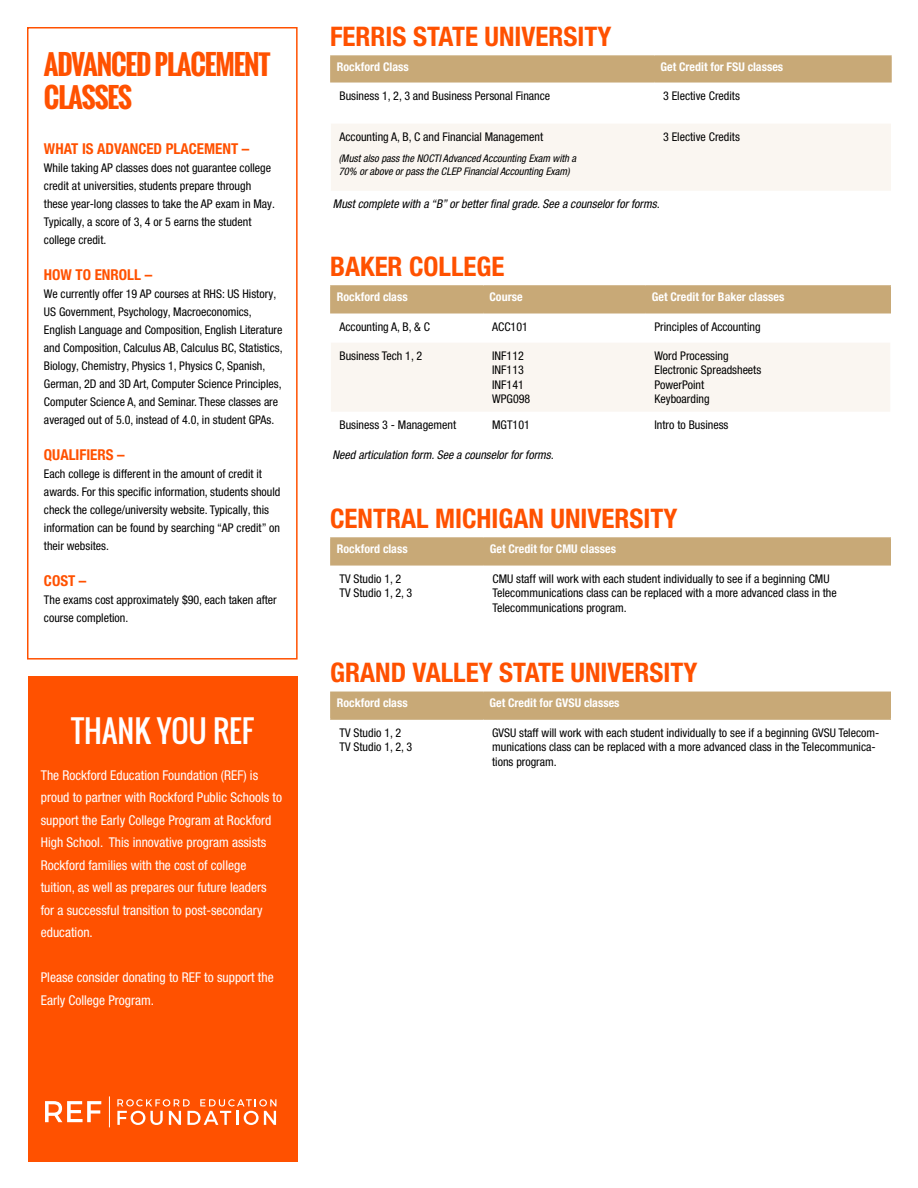
<style>
.page{position:relative;width:918px;height:1188px;background:#fff}
.page>*{position:absolute;margin:0;border:0;box-sizing:border-box;transform-origin:0 0}
.t1{font:30px "Oswald";color:#fff}
.t2{font:700 condensed 27px "Helvetica Neue LT Pro";color:#ff5100}
.t3{font:700 27px/32.4px "Oswald";letter-spacing:-.04em;color:#ff5100}
.t4{font:700 condensed 15px "Helvetica Neue LT Pro";color:#ff5100}
.t5{font:condensed 13.5px/22.5px "Helvetica Neue LT Pro";color:#fff}
.t6{font:condensed 12px/18px "Helvetica Neue LT Pro";color:#000}
.t7{font:700 condensed 12px "Helvetica Neue LT Pro";color:#fff}
.t8{font:italic condensed 12px "Helvetica Neue LT Pro";color:#000}
.t9{font:italic condensed 10.5px/13.5px "Helvetica Neue LT Pro";color:#000}
</style>
<div class="page">
<div style="left:331px;top:124px;width:560px;height:67px;background:#faf6f1"></div>
<hr style="left:330px;top:81px;width:324px;height:2px;background:#c8a977">
<hr style="left:654px;top:81px;width:238px;height:2px;background:#c8a977">
<hr style="left:654px;top:55px;width:238px;height:2px;background:#c8a977">
<div style="left:332px;top:57px;width:558px;height:24px;background:#c8a977"></div>
<hr style="left:890px;top:57px;width:2px;height:24px;background:#c8a977">
<hr style="left:330px;top:55px;width:324px;height:2px;background:#c8a977">
<hr style="left:330px;top:57px;width:2px;height:24px;background:#c8a977">
<div style="left:331px;top:343px;width:559px;height:68px;background:#faf6f1"></div>
<hr style="left:330px;top:312px;width:154px;height:2px;background:#c8a977">
<hr style="left:484px;top:312px;width:162px;height:2px;background:#c8a977">
<hr style="left:646px;top:312px;width:245px;height:2px;background:#c8a977">
<hr style="left:484px;top:285px;width:162px;height:2px;background:#c8a977">
<hr style="left:646px;top:285px;width:245px;height:2px;background:#c8a977">
<hr style="left:330px;top:285px;width:154px;height:2px;background:#c8a977">
<hr style="left:330px;top:287px;width:2px;height:25px;background:#c8a977">
<div style="left:332px;top:286px;width:559px;height:26px;background:#c8a977"></div>
<hr style="left:330px;top:564px;width:154px;height:2px;background:#c8a977">
<hr style="left:484px;top:564px;width:407px;height:2px;background:#c8a977">
<hr style="left:484px;top:537px;width:407px;height:2px;background:#c8a977">
<div style="left:332px;top:538px;width:559px;height:26px;background:#c8a977"></div>
<hr style="left:330px;top:537px;width:154px;height:2px;background:#c8a977">
<hr style="left:330px;top:539px;width:2px;height:25px;background:#c8a977">
<hr style="left:330px;top:718px;width:154px;height:2px;background:#c8a977">
<hr style="left:484px;top:718px;width:407px;height:2px;background:#c8a977">
<div style="left:332px;top:692px;width:559px;height:27px;background:#c8a977"></div>
<hr style="left:330px;top:692px;width:154px;height:1px;background:#c8a977">
<hr style="left:330px;top:693px;width:2px;height:25px;background:#c8a977">
<div style="left:27px;top:27px;width:271px;height:633px;border:2px solid #ff5100"></div>
<div style="left:28px;top:676px;width:270px;height:486px;background:#ff5100"></div>
<svg style="left:45px;top:1101px;width:56px;height:21px"></svg>
<hr style="left:109px;top:1096px;width:1px;height:31px;background:#fff">
<svg style="left:117px;top:1099px;width:159px;height:26px"></svg>
<h2 class="t3" style="left:44px;top:49px;width:228px">ADVANCED PLACEMENT<br>CLASSES</h2>
<p class="t4" style="left:44px;top:139px;width:207px">WHAT IS ADVANCED PLACEMENT –</p>
<p class="t6" style="left:44px;top:158px;width:233px">While taking AP classes does not guarantee college credit at universities, students prepare through these year-long classes to take the AP exam in May.<br>Typically, a score of 3, 4 or 5 earns the student college credit.</p>
<p class="t4" style="left:44px;top:265px;width:110px">HOW TO ENROLL –</p>
<p class="t6" style="left:44px;top:284px;width:240px">We currently offer 19 AP courses at RHS: US History, US Government, Psychology, Macroeconomics, English Language and Composition, English Literature and Composition, Calculus AB, Calculus BC, Statistics, Biology, Chemistry, Physics 1, Physics C, Spanish, German, 2D and 3D Art, Computer Science Principles, Computer Science A, and Seminar. These classes are averaged out of 5.0, instead of 4.0, in student GPAs.</p>
<p class="t4" style="left:44px;top:445px;width:82px">QUALIFIERS –</p>
<p class="t6" style="left:44px;top:464px;width:238px">Each college is different in the amount of credit it awards. For this specific information, students should check the college/university website. Typically, this information can be found by searching “AP credit” on their websites.</p>
<p class="t4" style="left:44px;top:571px;width:44px">COST –</p>
<p class="t6" style="left:44px;top:590px;width:234px">The exams cost approximately $90, each taken after course completion.</p>
<h1 class="t1" style="left:71px;top:708px;width:184px">THANK YOU REF</h1>
<p class="t5" style="left:41px;top:764px;width:243px">The Rockford Education Foundation (REF) is proud to partner with Rockford Public Schools to support the Early College Program at Rockford High School. This innovative program assists Rockford families with the cost of college tuition, as well as prepares our future leaders for a successful transition to post-secondary education.</p>
<p class="t5" style="left:41px;top:966px;width:234px">Please consider donating to REF to support the<br>Early College Program.</p>
<h2 class="t2" style="left:330px;top:21px;width:283px">FERRIS STATE UNIVERSITY</h2>
<p class="t7" style="left:337px;top:59px;width:73px">Rockford Class</p>
<p class="t7" style="left:660px;top:59px;width:124px">Get Credit for FSU classes</p>
<p class="t6" style="left:340px;top:86px;width:212px">Business 1, 2, 3 and Business Personal Finance</p>
<p class="t6" style="left:663px;top:86px;width:78px">3 Elective Credits</p>
<p class="t6" style="left:340px;top:127px;width:205px">Accounting A, B, C and Financial Management</p>
<p class="t6" style="left:663px;top:127px;width:78px">3 Elective Credits</p>
<p class="t9" style="left:339px;top:151px;width:239px">(Must also pass the NOCTI Advanced Accounting Exam with a<br>70% or above or pass the CLEP Financial Accounting Exam)</p>
<p class="t8" style="left:333px;top:197px;width:328px">Must complete with a “B” or better final grade. See a counselor for forms.</p>
<h2 class="t2" style="left:330px;top:250px;width:176px">BAKER COLLEGE</h2>
<p class="t7" style="left:337px;top:289px;width:72px">Rockford class</p>
<p class="t7" style="left:490px;top:289px;width:35px">Course</p>
<p class="t7" style="left:652px;top:289px;width:134px">Get Credit for Baker classes</p>
<p class="t6" style="left:340px;top:317px;width:92px">Accounting A, B, &amp; C</p>
<p class="t6" style="left:492px;top:317px;width:37px">ACC101</p>
<p class="t6" style="left:654px;top:317px;width:108px">Principles of Accounting</p>
<p class="t6" style="left:340px;top:346px;width:84px">Business Tech 1, 2</p>
<p class="t6" style="left:492px;top:348px;width:40px;line-height:14.4px">INF112<br>INF113<br>INF141<br>WPG098</p>
<p class="t6" style="left:654px;top:348px;width:108px;line-height:14.4px">Word Processing<br>Electronic Spreadsheets<br>PowerPoint<br>Keyboarding</p>
<p class="t6" style="left:340px;top:416px;width:118px">Business 3 - Management</p>
<p class="t6" style="left:492px;top:416px;width:39px">MGT101</p>
<p class="t6" style="left:654px;top:416px;width:75px">Intro to Business</p>
<p class="t8" style="left:333px;top:448px;width:223px">Need articulation form. See a counselor for forms.</p>
<h2 class="t2" style="left:330px;top:502px;width:349px">CENTRAL MICHIGAN UNIVERSITY</h2>
<p class="t7" style="left:337px;top:541px;width:72px">Rockford class</p>
<p class="t7" style="left:490px;top:541px;width:128px">Get Credit for CMU classes</p>
<p class="t6" style="left:340px;top:571px;width:74px;line-height:14.4px">TV Studio 1, 2<br>TV Studio 1, 2, 3</p>
<p class="t6" style="left:492px;top:571px;width:346px;line-height:14.4px">CMU staff will work with each student individually to see if a beginning CMU<br>Telecommunications class can be replaced with a more advanced class in the<br>Telecommunications program.</p>
<h2 class="t2" style="left:330px;top:656px;width:369px">GRAND VALLEY STATE UNIVERSITY</h2>
<p class="t7" style="left:337px;top:695px;width:72px">Rockford class</p>
<p class="t7" style="left:490px;top:695px;width:132px">Get Credit for GVSU classes</p>
<p class="t6" style="left:340px;top:725px;width:74px;line-height:14.4px">TV Studio 1, 2<br>TV Studio 1, 2, 3</p>
<p class="t6" style="left:492px;top:725px;width:389px;line-height:14.4px">GVSU staff will work with each student individually to see if a beginning GVSU Telecom&shy;munications class can be replaced with a more advanced class in the Telecommunica&shy;tions program.</p>
</div>
